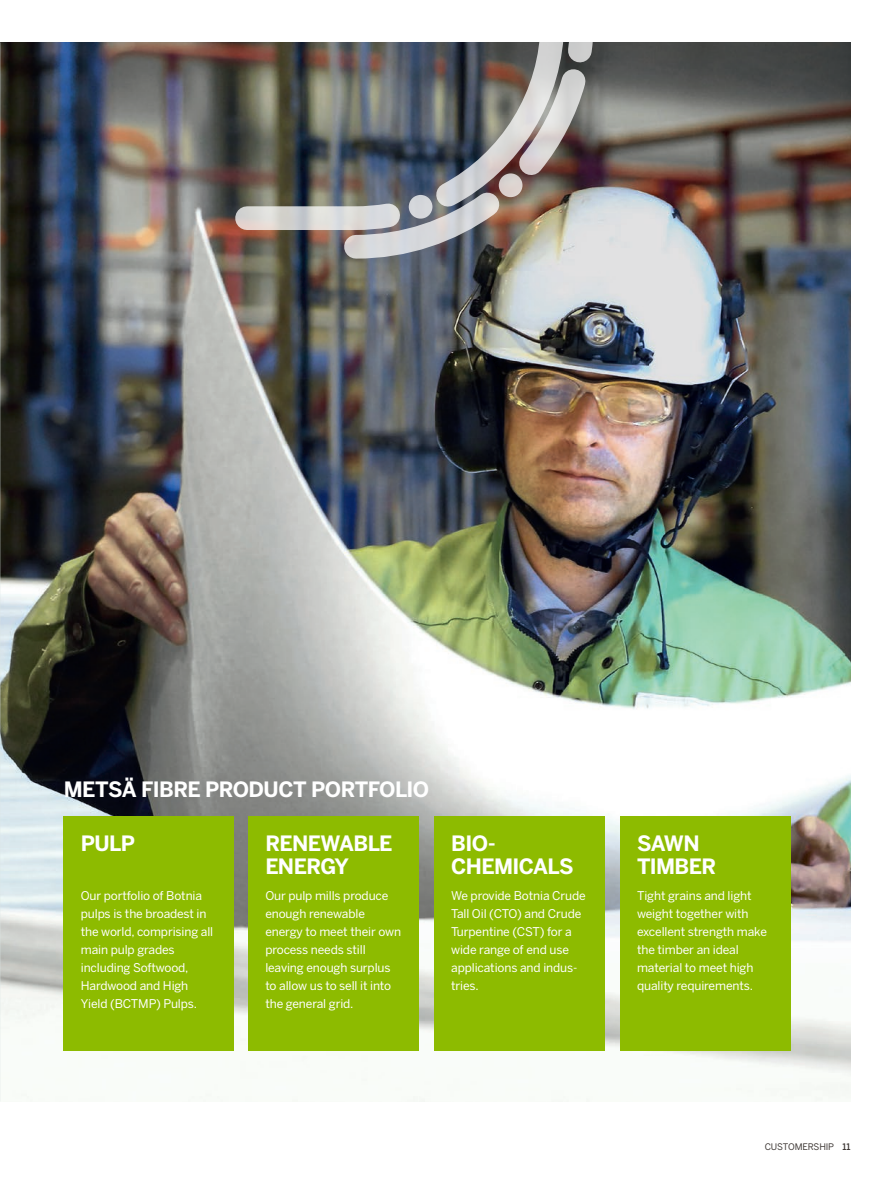
<style>
.page{position:relative;width:893px;height:1191px;background:#fff}
.page>*{position:absolute;margin:0;border:0;box-sizing:border-box;transform-origin:0 0}
.t1{font:700 21px/22.5px "Benton Sans";letter-spacing:-.03em;color:#fff}
.t2{font:12px/18px "Benton Sans";letter-spacing:-.01em;color:#fff}
.t3{font:9px "Benton Sans";color:#3e3835}
.t4{font:500 9px "Benton Sans";color:#3e3835}
</style>
<div class="page">
<img style="left:0;top:43px;width:850px;height:1058px">
<img style="left:223px;top:42px;width:378px;height:218px">
<div style="left:64px;top:817px;width:170px;height:234px;background:#8dbb00"></div>
<div style="left:434px;top:817px;width:170px;height:234px;background:#8dbb00"></div>
<div style="left:620px;top:817px;width:170px;height:234px;background:#8dbb00"></div>
<div style="left:248px;top:817px;width:170px;height:234px;background:#8dbb00"></div>
<h1 class="t1" style="left:64px;top:778px;width:367px">METSÄ FIBRE PRODUCT PORTFOLIO</h1>
<h1 class="t1" style="left:81px;top:832px;width:56px">PULP</h1>
<p class="t2" style="left:81px;top:887px;width:134px">Our portfolio of Botnia pulps is the broadest in the world, comprising all main pulp grades including Softwood,<br>H ardwood and H igh<br>Yield (BCTMP) Pulps.</p>
<h1 class="t1" style="left:265px;top:832px;width:129px">RENEWABLE<br>ENERGY</h1>
<p class="t2" style="left:265px;top:887px;width:137px">Our pulp mills produce enough renewable energy to meet their own process needs still leaving enough surplus to allow us to sell it into the general grid.</p>
<h1 class="t1" style="left:451px;top:832px;width:124px">BIO-<br>CHEMICALS</h1>
<p class="t2" style="left:451px;top:887px;width:136px">We provide Botnia Crude<br>Tall Oil (CTO) and Crude<br>Turpentine (CST) for a wide range of end use applications and indus&shy;tries.</p>
<h1 class="t1" style="left:637px;top:832px;width:81px">SAWN<br>TIMBER</h1>
<p class="t2" style="left:637px;top:887px;width:131px">Tight grains and light weight together with excellent strength make the timber an ideal material to meet high quality requirements.</p>
<p class="t3" style="left:765px;top:1141px;width:14px">Customers</p>
<p class="t3" style="left:819px;top:1141px;width:11px">hip</p>
<p class="t4" style="left:842px;top:1141px;width:10px">11</p>
</div>
